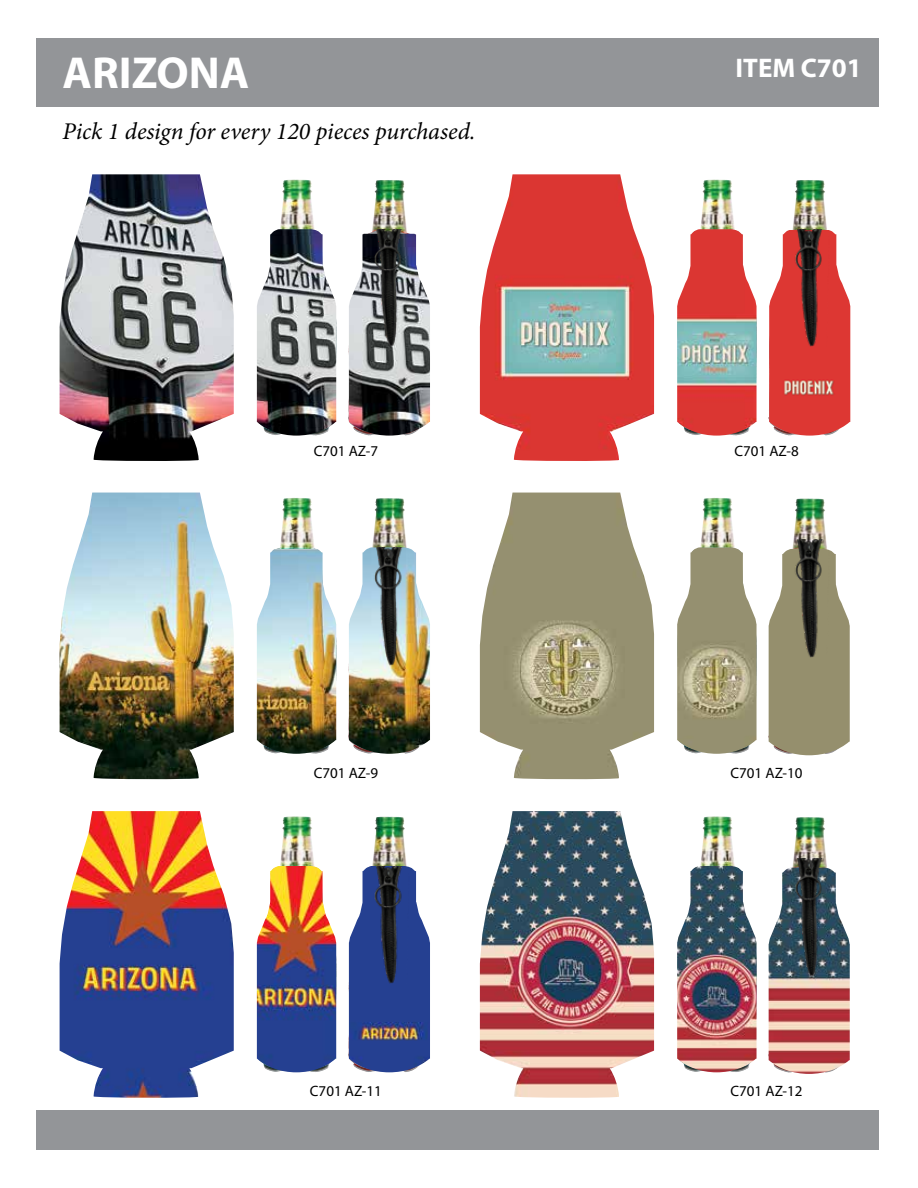
<style>
.page{position:relative;width:918px;height:1188px;background:#fff}
.page>*{position:absolute;margin:0;border:0;box-sizing:border-box;transform-origin:0 0}
.t1{font:700 45px "Myriad Pro";color:#fff}
.t2{font:700 27px "Myriad Pro";color:#fff}
.t3{font:italic 24px "Minion Pro";letter-spacing:-.005em;color:#000}
.t4{font:15px "Myriad Pro";color:#000}
</style>
<div class="page">
<div style="left:36px;top:39px;width:843px;height:68px;background:#939598"></div>
<div style="left:36px;top:1110px;width:843px;height:40px;background:#939598"></div>
<img style="left:280px;top:180px;width:11px;height:49px">
<img style="left:280px;top:498px;width:11px;height:50px">
<img style="left:280px;top:816px;width:11px;height:50px">
<img style="left:372px;top:180px;width:12px;height:49px">
<img style="left:372px;top:498px;width:12px;height:49px">
<img style="left:372px;top:817px;width:12px;height:48px">
<svg style="left:348px;top:865px;width:59px;height:208px"></svg>
<img style="left:60px;top:174px;width:174px;height:287px">
<img style="left:60px;top:493px;width:174px;height:287px">
<img style="left:60px;top:811px;width:174px;height:287px">
<img style="left:257px;top:229px;width:79px;height:207px">
<img style="left:257px;top:549px;width:79px;height:205px">
<img style="left:257px;top:866px;width:79px;height:206px">
<img style="left:349px;top:234px;width:81px;height:202px">
<img style="left:349px;top:550px;width:81px;height:204px">
<img style="left:349px;top:866px;width:81px;height:206px">
<img style="left:366px;top:229px;width:49px;height:118px">
<img style="left:366px;top:547px;width:49px;height:118px">
<img style="left:366px;top:866px;width:49px;height:118px">
<img style="left:700px;top:180px;width:12px;height:49px">
<img style="left:700px;top:498px;width:12px;height:49px">
<img style="left:700px;top:816px;width:12px;height:50px">
<img style="left:792px;top:180px;width:12px;height:49px">
<img style="left:793px;top:499px;width:11px;height:41px">
<img style="left:793px;top:817px;width:11px;height:42px">
<img style="left:480px;top:174px;width:174px;height:287px">
<img style="left:480px;top:493px;width:174px;height:287px">
<img style="left:480px;top:811px;width:174px;height:287px">
<img style="left:677px;top:229px;width:80px;height:207px">
<img style="left:677px;top:547px;width:80px;height:207px">
<img style="left:677px;top:866px;width:80px;height:206px">
<img style="left:769px;top:231px;width:81px;height:205px">
<img style="left:769px;top:550px;width:81px;height:205px">
<img style="left:769px;top:869px;width:81px;height:205px">
<img style="left:787px;top:229px;width:48px;height:118px">
<img style="left:787px;top:540px;width:48px;height:118px">
<img style="left:787px;top:859px;width:48px;height:118px">
<h1 class="t1" style="left:63px;top:43px;width:188px">ARIZONA</h1>
<h2 class="t2" style="left:736px;top:51px;width:128px">ITEM C701</h2>
<h3 class="t3" style="left:63px;top:115px;width:414px">Pick 1 design for every 120 pieces purchased.</h3>
<p class="t4" style="left:314px;top:442px;width:66px">C701 AZ-7</p>
<p class="t4" style="left:734px;top:442px;width:66px">C701 AZ-8</p>
<p class="t4" style="left:314px;top:763px;width:66px">C701 AZ-9</p>
<p class="t4" style="left:731px;top:763px;width:74px">C701 AZ-10</p>
<p class="t4" style="left:310px;top:1082px;width:74px">C701 AZ-11</p>
<p class="t4" style="left:731px;top:1082px;width:74px">C701 AZ-12</p>
</div>
